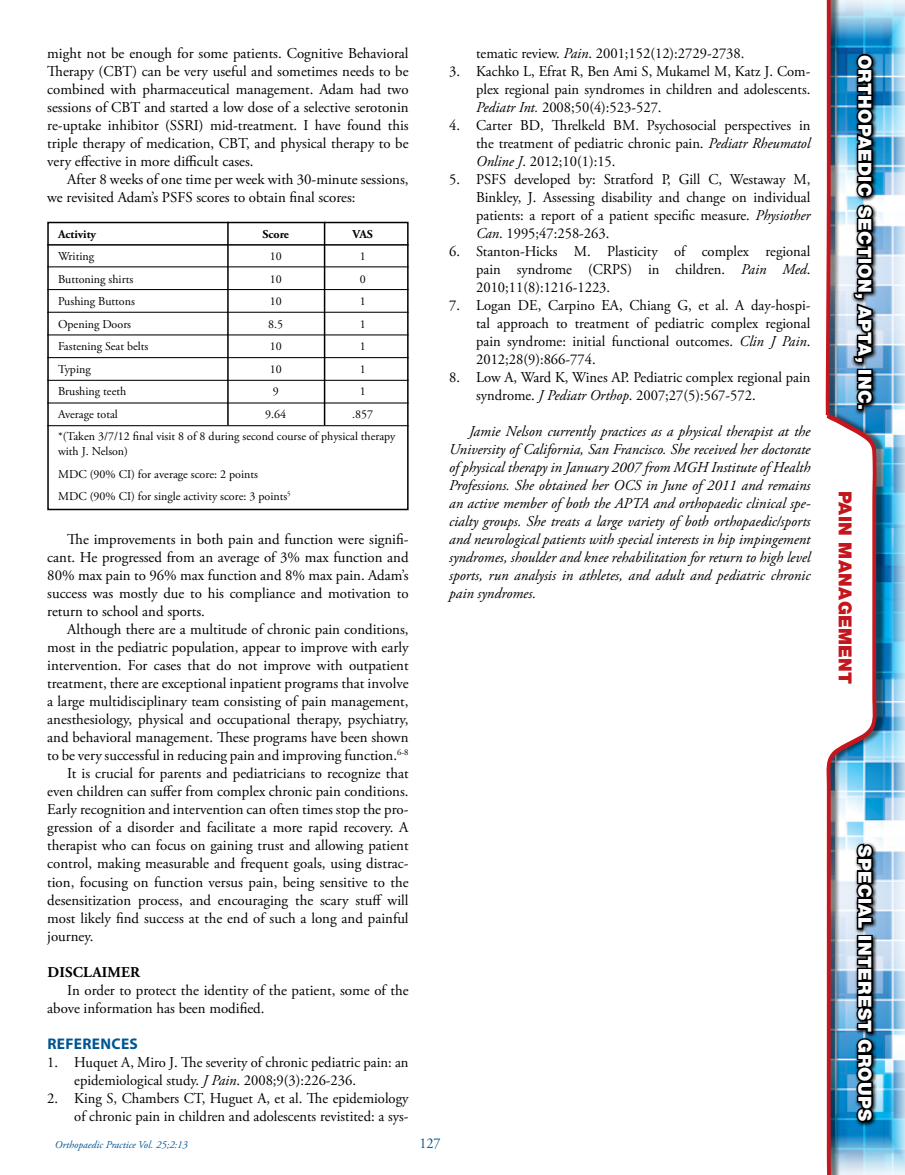
<style>
.page{position:relative;width:905px;height:1175px;background:#fff}
.page>*{position:absolute;margin:0;border:0;box-sizing:border-box;transform-origin:0 0}
.t1{font:900 18px "Helvetica Neue LT Pro";letter-spacing:.02em;color:#fff}
.t2{font:18px "Helvetica Neue LT Pro";color:#fff}
.t3{font:900 18px "Helvetica Neue LT Pro";letter-spacing:.02em;color:#c4161c}
.SIG_Subhead_2{font:700 15.45px "Myriad Pro";letter-spacing:.02em;color:#005593}
.BodyCopy{font:15px/18px "Adobe Garamond Pro";color:#000;text-align:justify}
.References_2digit{font:15px/18px "Adobe Garamond Pro";color:#000;text-align:justify}
.BodyCopy-2{font:italic 15px/18px "Adobe Garamond Pro";color:#000;text-align:justify}
.BodyCopy-3{font:700 15px "Adobe Garamond Pro";letter-spacing:.015em;color:#000}
.t4{font:15px "Adobe Garamond Pro";color:#005593;scale:.95 1}
.TableText{font:12px "Adobe Garamond Pro";color:#000}
.TableText-2{font:700 12px "Adobe Garamond Pro";color:#000}
.t5{font:italic 10.5px "Adobe Garamond Pro";color:#005593}
.s1{font-style:italic}
</style>
<div class="page">
<img style="left:886px;top:0;width:18px;height:1174px">
<div style="left:821px;top:0;width:65px;height:1174px;background:#000;opacity:.5"></div>
<img style="left:821px;top:0;width:55px;height:1174px">
<img style="left:850px;top:51px;width:27px;height:363px">
<img style="left:852px;top:52px;width:22px;height:312px">
<div style="left:856px;top:369px;width:16px;height:7px;border:3px solid #000"></div>
<svg style="left:855px;top:374px;width:19px;height:32px"></svg>
<div style="left:856px;top:403px;width:7px;height:7px;border:3px solid #000"></div>
<svg style="left:854px;top:841px;width:23px;height:285px"></svg>
<svg style="left:854px;top:842px;width:20px;height:89px"></svg>
<div style="left:856px;top:935px;width:16px;height:7px;border:3px solid #000"></div>
<svg style="left:855px;top:939px;width:19px;height:184px"></svg>
<div style="left:47px;top:222px;width:361px;height:288px;border:2px solid #000"></div>
<hr style="left:47px;top:244px;width:361px;height:2px;background:#000">
<hr style="left:47px;top:266px;width:361px;height:1px;background:#000">
<hr style="left:47px;top:289px;width:361px;height:1px;background:#000">
<hr style="left:47px;top:312px;width:361px;height:1px;background:#000">
<hr style="left:47px;top:334px;width:361px;height:1px;background:#000">
<hr style="left:47px;top:357px;width:361px;height:1px;background:#000">
<hr style="left:47px;top:380px;width:361px;height:1px;background:#000">
<hr style="left:47px;top:402px;width:361px;height:1px;background:#000">
<hr style="left:47px;top:425px;width:361px;height:1px;background:#000">
<hr style="left:227px;top:222px;width:2px;height:203px;background:#000">
<hr style="left:324px;top:222px;width:1px;height:203px;background:#000">
<p class="BodyCopy" style="left:47px;top:45px;width:363px">might not be enough for some patients. Cognitive Behavioral Therapy (CBT) can be very useful and sometimes needs to be combined with pharmaceutical management. Adam had two sessions of CBT and started a low dose of a selective serotonin re-uptake inhibitor (SSRI) mid-treatment. I have found this triple therapy of medication, CBT, and physical therapy to be very effective in more difficult cases.</p>
<p class="BodyCopy" style="left:47px;top:171px;width:363px;text-indent:20px">After 8 weeks of one time per week with 30-minute sessions, we revisited Adam’s PSFS scores to obtain final scores:</p>
<p class="TableText-2" style="left:58px;top:227px;width:40px">Activity</p>
<p class="TableText-2" style="left:262px;top:227px;width:28px">Score</p>
<p class="TableText-2" style="left:352px;top:227px;width:22px">VAS</p>
<p class="TableText" style="left:58px;top:249px;width:38px">Writing</p>
<p class="TableText" style="left:270px;top:249px;width:13px">10</p>
<p class="TableText" style="left:360px;top:249px;width:7px">1</p>
<p class="TableText" style="left:58px;top:272px;width:77px">Buttoning shirts</p>
<p class="TableText" style="left:270px;top:272px;width:13px">10</p>
<p class="TableText" style="left:360px;top:272px;width:7px">0</p>
<p class="TableText" style="left:58px;top:294px;width:78px">Pushing Buttons</p>
<p class="TableText" style="left:270px;top:294px;width:13px">10</p>
<p class="TableText" style="left:360px;top:294px;width:7px">1</p>
<p class="TableText" style="left:58px;top:317px;width:75px">Opening Doors</p>
<p class="TableText" style="left:268px;top:317px;width:16px">8.5</p>
<p class="TableText" style="left:360px;top:317px;width:7px">1</p>
<p class="TableText" style="left:58px;top:339px;width:92px">Fastening Seat belts</p>
<p class="TableText" style="left:270px;top:339px;width:13px">10</p>
<p class="TableText" style="left:360px;top:339px;width:7px">1</p>
<p class="TableText" style="left:58px;top:362px;width:34px">Typing</p>
<p class="TableText" style="left:270px;top:362px;width:13px">10</p>
<p class="TableText" style="left:360px;top:362px;width:7px">1</p>
<p class="TableText" style="left:58px;top:384px;width:70px">Brushing teeth</p>
<p class="TableText" style="left:273px;top:384px;width:7px">9</p>
<p class="TableText" style="left:360px;top:384px;width:7px">1</p>
<p class="TableText" style="left:58px;top:407px;width:61px">Average total</p>
<p class="TableText" style="left:265px;top:407px;width:22px">9.64</p>
<p class="TableText" style="left:352px;top:407px;width:22px">.857</p>
<p class="TableText" style="left:58px;top:429px;width:339px">*(Taken 3/7/12 final visit 8 of 8 during second course of physical therapy</p>
<p class="TableText" style="left:58px;top:444px;width:71px">with J. Nelson)</p>
<p class="TableText" style="left:58px;top:467px;width:201px">MDC (90% CI) for average score: 2 points</p>
<p class="TableText" style="left:58px;top:489px;width:234px">MDC (90% CI) for single activity score: 3 points<sup>5</sup></p>
<p class="BodyCopy" style="left:47px;top:531px;width:363px;text-indent:20px">The improvements in both pain and function were signifi&shy;cant. He progressed from an average of 3% max function and 80% max pain to 96% max function and 8% max pain. Adam’s success was mostly due to his compliance and motivation to return to school and sports.</p>
<p class="BodyCopy" style="left:47px;top:621px;width:363px;text-indent:20px">Although there are a multitude of chronic pain conditions, most in the pediatric population, appear to improve with early intervention. For cases that do not improve with outpatient treatment, there are exceptional inpatient programs that involve a large multidisciplinary team consisting of pain management, anesthesiology, physical and occupational therapy, psychiatry, and behavioral management. These programs have been shown to be very successful in reducing pain and improving function.<sup>6-8</sup></p>
<p class="BodyCopy" style="left:47px;top:765px;width:363px;text-indent:20px">It is crucial for parents and pediatricians to recognize that even children can suffer from complex chronic pain conditions.<br>Early recognition and intervention can often times stop the pro&shy;gression of a disorder and facilitate a more rapid recovery. A therapist who can focus on gaining trust and allowing patient control, making measurable and frequent goals, using distrac&shy;tion, focusing on function versus pain, being sensitive to the desensitization process, and encouraging the scary stuff will most likely find success at the end of such a long and painful journey.</p>
<p class="BodyCopy-3" style="left:47px;top:963px;width:94px">DISCLAIMER</p>
<p class="BodyCopy" style="left:47px;top:981px;width:363px;text-indent:20px">In order to protect the identity of the patient, some of the above information has been modified.</p>
<p class="SIG_Subhead_2" style="left:47px;top:1033px;width:92px">REFERENCES</p>
<p class="References_2digit" style="left:74px;top:1053px;width:336px;text-indent:-27px">1. Huquet A, Miro J. The severity of chronic pediatric pain: an epidemiological study. <span class="s1">J Pain</span>. 2008;9(3):226-236.</p>
<p class="References_2digit" style="left:47px;top:1089px;width:363px;text-align:right">2. King S, Chambers CT, Huguet A, et al. The epidemiology of chronic pain in children and adolescents revistited: a sys-</p>
<p class="References_2digit" style="left:476px;top:45px;width:270px">tematic review. <span class="s1">Pain</span>. 2001;152(12):2729-2738.</p>
<p class="References_2digit" style="left:476px;top:63px;width:336px;text-indent:-27px">3. Kachko L, Efrat R, Ben Ami S, Mukamel M, Katz J. Com&shy;plex regional pain syndromes in children and adolescents.<br><span class="s1">Pediatr Int.</span> 2008;50(4):523-527.</p>
<p class="References_2digit" style="left:476px;top:117px;width:336px;text-indent:-27px">4. Carter BD, Threlkeld BM. Psychosocial perspectives in the treatment of pediatric chronic pain. <span class="s1">Pediatr Rheumatol Online J</span>. 2012;10(1):15.</p>
<p class="References_2digit" style="left:476px;top:171px;width:336px;text-indent:-27px">5. PSFS developed by: Stratford P, Gill C, Westaway M, Binkley, J. Assessing disability and change on individual patients: a report of a patient specific measure. <span class="s1">Physiother Can</span>. 1995;47:258-263.</p>
<p class="References_2digit" style="left:476px;top:243px;width:336px;text-indent:-27px">6. Stanton-Hicks M. Plasticity of complex regional pain syndrome (CRPS) in children. <span class="s1">Pain Med</span>.<br>2010;11(8):1216-1223.</p>
<p class="References_2digit" style="left:476px;top:297px;width:336px;text-indent:-27px">7. Logan DE, Carpino EA, Chiang G, et al. A day-hospi&shy;tal approach to treatment of pediatric complex regional pain syndrome: initial functional outcomes. <span class="s1">Clin J Pain</span>.<br>2012;28(9):866-774.</p>
<p class="References_2digit" style="left:476px;top:369px;width:336px;text-indent:-27px">8. Low A, Ward K, Wines AP. Pediatric complex regional pain syndrome. <span class="s1">J Pediatr Orthop</span>. 2007;27(5):567-572.</p>
<p class="BodyCopy-2" style="left:449px;top:423px;width:363px;text-indent:20px">Jamie Nelson currently practices as a physical therapist at the University of California, San Francisco. She received her doctorate of physical therapy in January 2007 from MGH Institute of Health Professions. She obtained her OCS in June of 2011 and remains an active member of both the APTA and orthopaedic clinical spe&shy;cialty groups. She treats a large variety of both orthopaedic/sports and neurological patients with special interests in hip impingement syndromes, shoulder and knee rehabilitation for return to high level sports, run analysis in athletes, and adult and pediatric chronic pain syndromes.</p>
<p class="t5" style="left:55px;top:1138px;width:134px">Orthopaedic Practice Vol. 25;2:13</p>
<p class="t4" style="left:419px;top:1134px;width:24px">127</p>
<p class="t1" style="left:875px;top:55px;width:356px;rotate:90deg">ORTHOPAEDIC SECTION, APTA, INC.</p>
<p class="t3" style="left:856px;top:490px;width:195px;rotate:90deg">PAIN MANAGEMENT</p>
<p class="t2" style="left:876px;top:813px;width:210px;rotate:90deg">OCCUPAT ONAL H ALTH</p>
<p class="t1" style="left:875px;top:845px;width:277px;rotate:90deg">SPECIAL INTEREST GROUPS</p>
</div>
